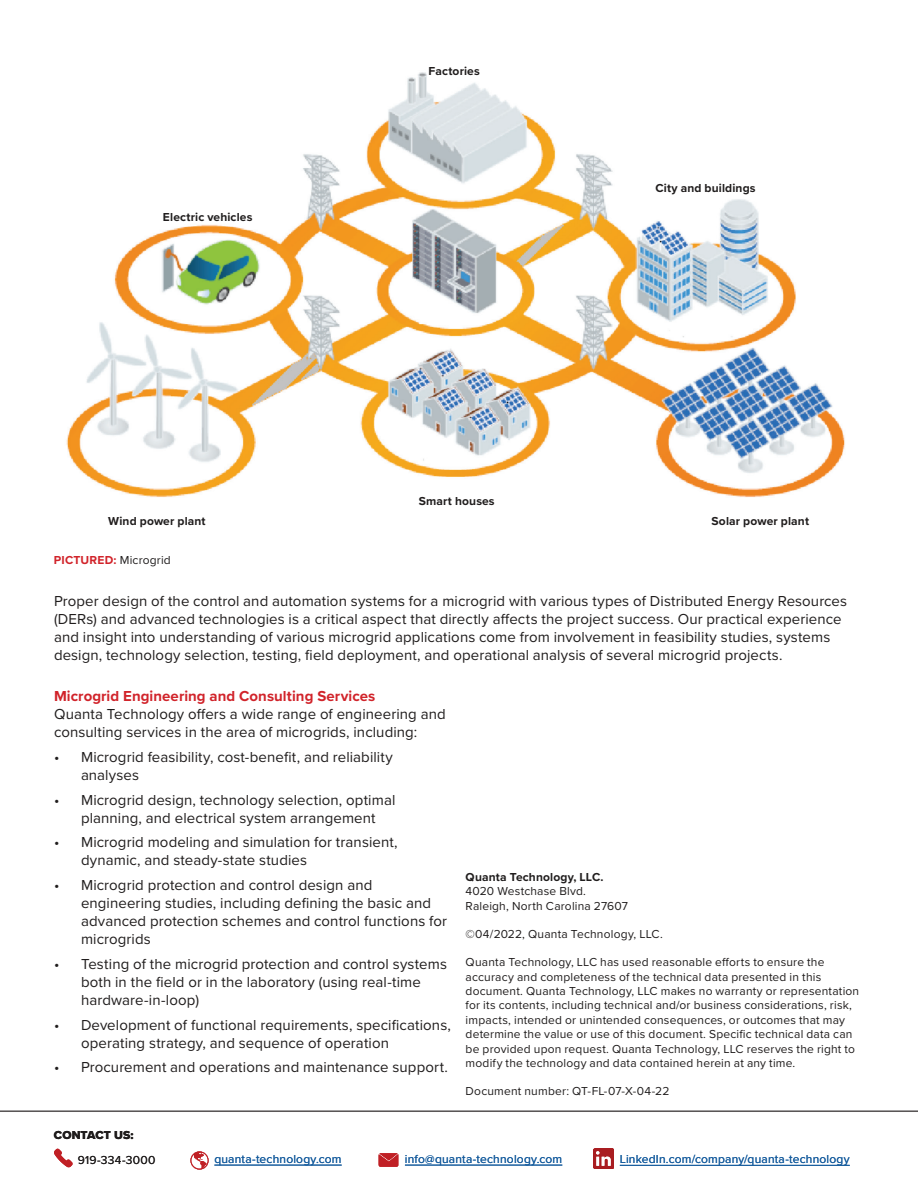
<style>
.page{position:relative;width:918px;height:1188px;background:#fff}
.page>*{position:absolute;margin:0;border:0;box-sizing:border-box;transform-origin:0 0}
.t1{font:15px/18px "Proxima Nova";letter-spacing:.005em;color:#201d1d}
.t2{font:700 15px "Proxima Nova";letter-spacing:.005em;color:#d1232a}
.t3{font:12px/14.4px "Proxima Nova";letter-spacing:.015em;color:#201d1d}
.t4{font:700 12px "Proxima Nova";letter-spacing:.01em;color:#201d1d}
.t5{font:12px "Proxima Nova";letter-spacing:.015em;color:#175d9e}
.t6{font:700 12px "Proxima Nova";letter-spacing:.02em;color:#d1232a}
.t7{font:12px "Proxima Nova Extrabld";letter-spacing:.005em;color:#201d1d}
.s1{font-weight:400;color:#201d1d}
</style>
<div class="page">
<img style="left:594px;top:1149px;width:19px;height:19px">
<hr style="left:0;top:1111px;width:918px;height:1px;background:#231f20">
<svg style="left:54px;top:1149px;width:19px;height:18px"></svg>
<svg style="left:190px;top:1151px;width:19px;height:19px"></svg>
<hr style="left:214px;top:1165px;width:128px;height:1px;background:#175d9e">
<svg style="left:379px;top:1153px;width:19px;height:14px"></svg>
<hr style="left:405px;top:1165px;width:157px;height:1px;background:#175d9e">
<hr style="left:620px;top:1165px;width:230px;height:1px;background:#175d9e">
<img style="left:66px;top:72px;width:779px;height:425px">
<p class="t4" style="left:163px;top:208px;width:91px">Electric vehicles</p>
<p class="t4" style="left:108px;top:512px;width:99px">Wind power plant</p>
<p class="t6" style="left:54px;top:551px;width:118px">PICTURED: <span class="s1">Microgrid</span></p>
<p class="t4" style="left:429px;top:63px;width:53px">Factories</p>
<p class="t4" style="left:419px;top:492px;width:77px">Smart houses</p>
<p class="t4" style="left:656px;top:179px;width:102px">City and buildings</p>
<p class="t4" style="left:712px;top:512px;width:99px">Solar power plant</p>
<p class="t1" style="left:54px;top:591px;width:795px">Proper design of the control and automation systems for a microgrid with various types of Distributed Energy Resources (DERs) and advanced technologies is a critical aspect that directly affects the project success. Our practical experience and insight into understanding of various microgrid applications come from involvement in feasibility studies, systems design, technology selection, testing, field deployment, and operational analysis of several microgrid projects.</p>
<p class="t2" style="left:54px;top:685px;width:323px">Microgrid Engineering and Consulting Services</p>
<p class="t1" style="left:54px;top:704px;width:393px">Quanta Technology offers a wide range of engineering and consulting services in the area of microgrids, including:</p>
<p class="t1" style="left:81px;top:747px;width:313px;text-indent:-27px">• Microgrid feasibility, cost-benefit, and reliability analyses</p>
<p class="t1" style="left:54px;top:790px;width:343px;text-align:center">• Microgrid design, technology selection, optimal planning, and electrical system arrangement</p>
<p class="t1" style="left:81px;top:833px;width:318px;text-indent:-27px">• Microgrid modeling and simulation for transient, dynamic, and steady-state studies</p>
<p class="t1" style="left:81px;top:875px;width:368px;text-indent:-27px">• Microgrid protection and control design and engineering studies, including defining the basic and advanced protection schemes and control functions for microgrids</p>
<p class="t1" style="left:81px;top:954px;width:367px;text-indent:-27px">• Testing of the microgrid protection and control systems both in the field or in the laboratory (using real-time hardware-in-loop)</p>
<p class="t1" style="left:81px;top:1015px;width:371px;text-indent:-27px">• Development of functional requirements, specifications, operating strategy, and sequence of operation</p>
<p class="t1" style="left:54px;top:1058px;width:395px">• Procurement and operations and maintenance support.</p>
<p class="t4" style="left:466px;top:868px;width:139px">Quanta Technology, LLC.</p>
<p class="t3" style="left:466px;top:883px;width:164px">4020 Westchase Blvd.<br>Raleigh, North Carolina 27607</p>
<p class="t3" style="left:466px;top:927px;width:199px">©04/2022, Quanta Technology, LLC.</p>
<p class="t3" style="left:466px;top:955px;width:395px">Quanta Technology, LLC has used reasonable efforts to ensure the accuracy and completeness of the technical data presented in this document. Quanta Technology, LLC makes no warranty or representation for its contents, including technical and/or business considerations, risk, impacts, intended or unintended consequences, or outcomes that may determine the value or use of this document. Specific technical data can be provided upon request. Quanta Technology, LLC reserves the right to modify the technology and data contained herein at any time.</p>
<p class="t3" style="left:466px;top:1083px;width:205px">Document number: QT-FL-07-X-04-22</p>
<p class="t7" style="left:54px;top:1126px;width:81px">CONTACT US:</p>
<p class="t3" style="left:78px;top:1152px;width:79px">919-334-3000</p>
<p class="t5" style="left:214px;top:1150px;width:129px">quanta-technology.com</p>
<p class="t5" style="left:405px;top:1150px;width:159px">info@quanta-technology.com</p>
<p class="t5" style="left:620px;top:1151px;width:231px">LinkedIn.com/company/quanta-technology</p>
</div>
